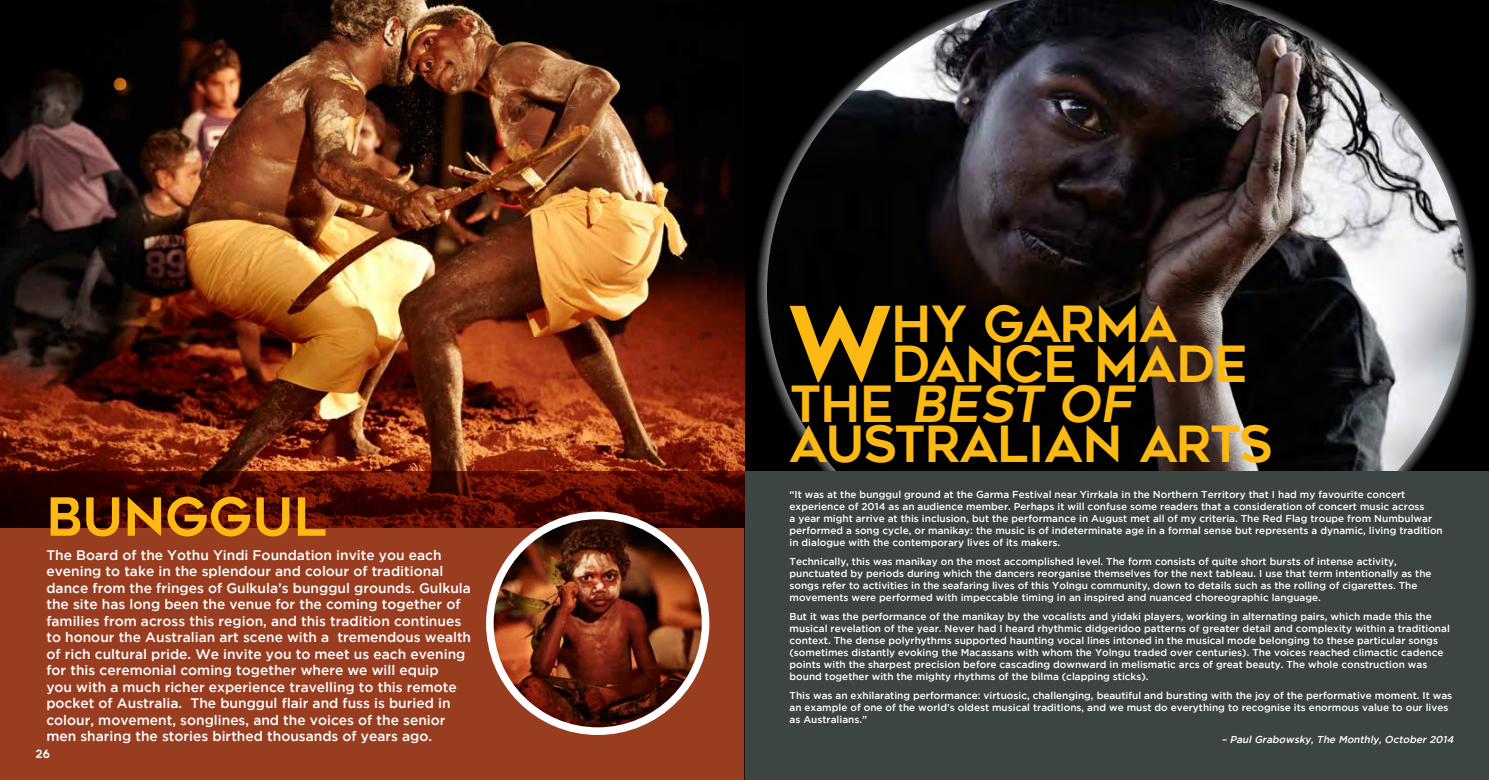
<style>
.page{position:relative;width:1489px;height:780px;background:#fff}
.page>*{position:absolute;margin:0;border:0;box-sizing:border-box;transform-origin:0 0}
.t1{font:52.5px "Geometos";color:#fdb913}
.t2{font:49.62px "Geometos";letter-spacing:-.015em;color:#fdb913}
.t3{font:italic 49.62px "Geometos";color:#fdb913}
.t4{font:500 13.75px/16.5px "Gotham";color:#fff}
.t5{font:11.25px "Geometos";color:#fff}
.t6{font:500 10px/12px "Gotham";color:#fff}
.t7{font:italic 500 10px "Gotham";color:#fff}
.s1{font-size:104.38px}
.s2{font-style:normal}
</style>
<div class="page">
<div style="left:756px;top:0;width:720px;height:600px;background:#fff;opacity:.95"></div>
<img style="left:767px;top:0;width:699px;height:471px">
<div style="left:744px;top:471px;width:744px;height:309px;background:#3d4542"></div>
<img style="left:0;top:0;width:744px;height:471px">
<svg style="left:0;top:471px;width:744px;height:309px;background:#88331c"></svg>
<img style="left:490px;top:515px;width:215px;height:216px;border-radius:108px">
<div style="left:486px;top:511px;width:223px;height:224px;border:8px solid #fff;border-radius:50%"></div>
<h1 class="t1" style="left:46px;top:487px;width:281px">BUNGGUL</h1>
<p class="t4" style="left:46px;top:546px;width:426px">The Board of the Yothu Yindi Foundation invite you each evening to take in the splendour and colour of traditional dance from the fringes of Gulkula’s bunggul grounds. Gulkula the site has long been the venue for the coming together of families from across this region, and this tradition continues to honour the Australian art scene with a tremendous wealth of rich cultural pride. We invite you to meet us each evening for this ceremonial coming together where we will equip<br>you with a much richer experience travelling to this remote pocket of Australia. The bunggul flair and fuss is buried in colour, movement, songlines, and the voices of the senior men sharing the stories birthed thousands of years ago.</p>
<p class="t5" style="left:35px;top:747px;width:16px">26</p>
<h2 class="t2" style="left:788px;top:296px;width:391px"><span class="s1">W</span>HY GARMA</h2>
<h2 class="t2" style="left:891px;top:336px;width:358px">DANCE MADE</h2>
<h2 class="t3" style="left:789px;top:376px;width:353px"><span class="s2">T H E</span> BEST OF</h2>
<h2 class="t2" style="left:789px;top:416px;width:484px">AUSTRALIAN ARTS</h2>
<p class="t6" style="left:789px;top:488px;width:654px">“It was at the bunggul ground at the Garma Festival near Yirrkala in the Northern Territory that I had my favourite concert experience of 2014 as an audience member. Perhaps it will confuse some readers that a consideration of concert music across<br>a year might arrive at this inclusion, but the performance in August met all of my criteria. The Red Flag troupe from Numbulwar performed a song cycle, or manikay: the music is of indeterminate age in a formal sense but represents a dynamic, living tradition in dialogue with the contemporary lives of its makers.</p>
<p class="t6" style="left:789px;top:555px;width:643px">Technically, this was manikay on the most accomplished level. The form consists of quite short bursts of intense activity, punctuated by periods during which the dancers reorganise themselves for the next tableau. I use that term intentionally as the songs refer to activities in the seafaring lives of this Yolngu community, down to details such as the rolling of cigarettes. The movements were performed with impeccable timing in an inspired and nuanced choreographic language.</p>
<p class="t6" style="left:789px;top:610px;width:662px">But it was the performance of the manikay by the vocalists and yidaki players, working in alternating pairs, which made this the musical revelation of the year. Never had I heard rhythmic didgeridoo patterns of greater detail and complexity within a traditional context. The dense polyrhythms supported haunting vocal lines intoned in the musical mode belonging to these particular songs (sometimes distantly evoking the Macassans with whom the Yolngu traded over centuries). The voices reached climactic cadence points with the sharpest precision before cascading downward in melismatic arcs of great beauty. The whole construction was bound together with the mighty rhythms of the bilma (clapping sticks).</p>
<p class="t6" style="left:789px;top:689px;width:664px">This was an exhilarating performance: virtuosic, challenging, beautiful and bursting with the joy of the performative moment. It was an example of one of the world’s oldest musical traditions, and we must do everything to recognise its enormous value to our lives as Australians.”</p>
<p class="t7" style="left:1221px;top:733px;width:236px">– Paul Grabowsky, The Monthly, October 2014</p>
</div>
